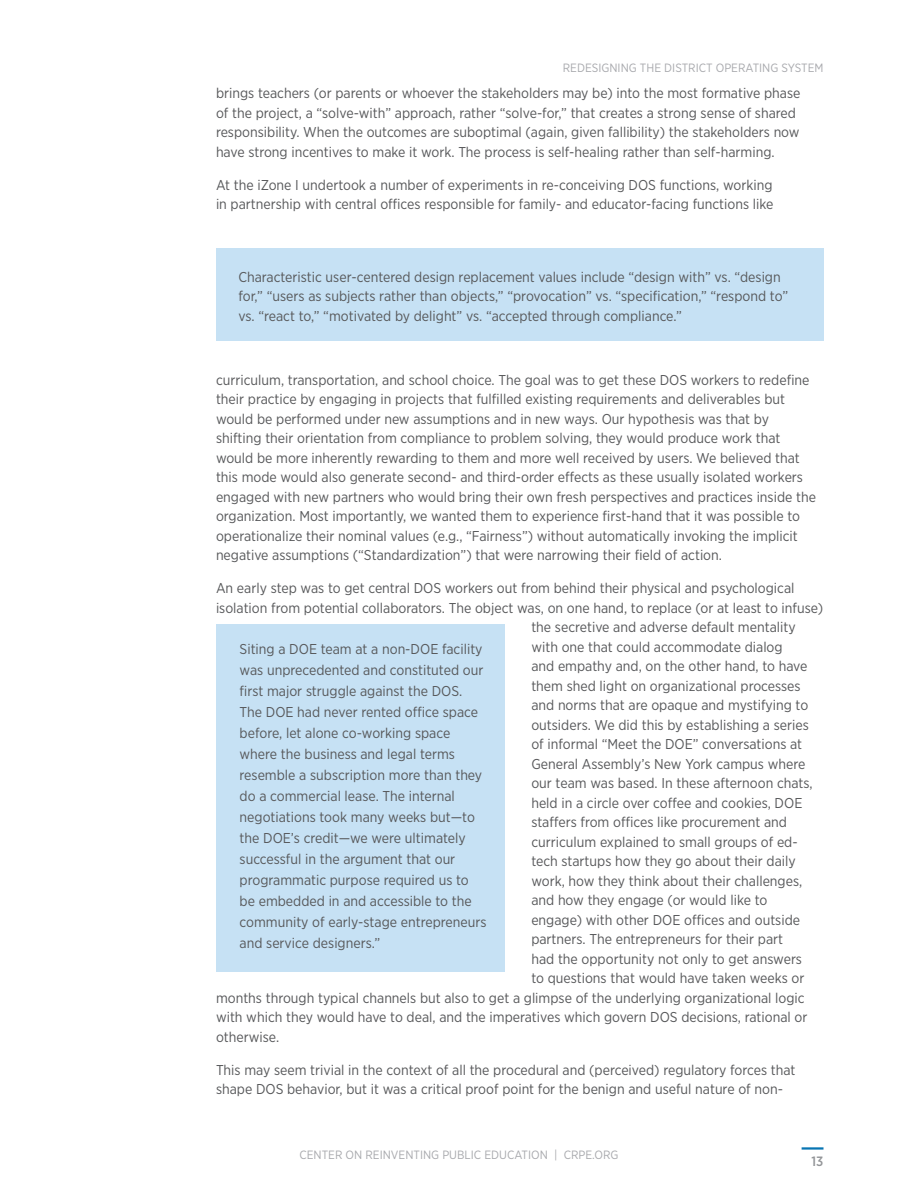
<style>
.page{position:relative;width:918px;height:1188px;background:#fff}
.page>*{position:absolute;margin:0;border:0;box-sizing:border-box;transform-origin:0 0}
.Body{font:14.25px/19.5px "Gotham Narrow";color:#57585a}
.box_style{font:14.25px/21px "Gotham Narrow";color:#57585a}
.t1{font:500 13.5px "Gotham Narrow";color:#939598}
.t2{font:12px "Gotham Narrow";color:#a8a9ad}
</style>
<div class="page">
<hr style="left:802px;top:1147px;width:22px;height:3px;background:#0875b3">
<div style="left:216px;top:624px;width:288px;height:348px;background:#c6e1f4"></div>
<div style="left:216px;top:248px;width:608px;height:93px;background:#c6e1f4"></div>
<p class="t2" style="left:563px;top:60px;width:262px">REDESIGNING THE DISTRICT OPERATING SYSTEM</p>
<p class="Body" style="left:216px;top:83px;width:586px">brings teachers (or parents or whoever the stakeholders may be) into the most formative phase of the project, a “solve-with” approach, rather “solve-for,” that creates a strong sense of shared responsibility. When the outcomes are suboptimal (again, given fallibility) the stakeholders now have strong incentives to make it work. The process is self-healing rather than self-harming.</p>
<p class="Body" style="left:216px;top:175px;width:559px">At the iZone I undertook a number of experiments in re-conceiving DOS functions, working in partnership with central offices responsible for family- and educator-facing functions like</p>
<p class="Body" style="left:238px;top:267px;width:552px">Characteristic user-centered design replacement values include “design with” vs. “design for,” “users as subjects rather than objects,” “provocation” vs. “specification,” “respond to” vs. “react to,” “motivated by delight” vs. “accepted through compliance.”</p>
<p class="Body" style="left:216px;top:370px;width:602px">curriculum, transportation, and school choice. The goal was to get these DOS workers to redefine their practice by engaging in projects that fulfilled existing requirements and deliverables but would be performed under new assumptions and in new ways. Our hypothesis was that by shifting their orientation from compliance to problem solving, they would produce work that would be more inherently rewarding to them and more well received by users. We believed that this mode would also generate second- and third-order effects as these usually isolated workers engaged with new partners who would bring their own fresh perspectives and practices inside the organization. Most importantly, we wanted them to experience first-hand that it was possible to operationalize their nominal values (e.g., “Fairness”) without automatically invoking the implicit negative assumptions (“Standardization”) that were narrowing their field of action.</p>
<p class="Body" style="left:216px;top:578px;width:580px">An early step was to get central DOS workers out from behind their physical and psychological</p>
<p class="Body" style="left:216px;top:598px;width:609px">isolation from potential collaborators. The object was, on one hand, to replace (or at least to infuse)</p>
<p class="Body" style="left:531px;top:617px;width:266px">the secretive and adverse default mentality</p>
<p class="Body" style="left:531px;top:637px;width:253px">with one that could accommodate dialog</p>
<p class="Body" style="left:531px;top:656px;width:278px">and empathy and, on the other hand, to have</p>
<p class="Body" style="left:531px;top:676px;width:271px">them shed light on organizational processes</p>
<p class="Body" style="left:531px;top:695px;width:278px">and norms that are opaque and mystifying to</p>
<p class="Body" style="left:531px;top:715px;width:279px">outsiders. We did this by establishing a series</p>
<p class="Body" style="left:531px;top:734px;width:272px">of informal “Meet the DOE” conversations at</p>
<p class="Body" style="left:531px;top:754px;width:276px">General Assembly’s New York campus where</p>
<p class="Body" style="left:531px;top:773px;width:283px">our team was based. In these afternoon chats,</p>
<p class="Body" style="left:531px;top:793px;width:273px">held in a circle over coffee and cookies, DOE</p>
<p class="Body" style="left:531px;top:812px;width:257px">staffers from offices like procurement and</p>
<p class="Body" style="left:531px;top:832px;width:268px">curriculum explained to small groups of ed-</p>
<p class="Body" style="left:531px;top:851px;width:266px">tech startups how they go about their daily</p>
<p class="Body" style="left:531px;top:871px;width:272px">work, how they think about their challenges,</p>
<p class="Body" style="left:531px;top:890px;width:238px">and how they engage (or would like to</p>
<p class="Body" style="left:531px;top:910px;width:270px">engage) with other DOE offices and outside</p>
<p class="Body" style="left:531px;top:929px;width:253px">partners. The entrepreneurs for their part</p>
<p class="Body" style="left:531px;top:949px;width:272px">had the opportunity not only to get answers</p>
<p class="Body" style="left:531px;top:968px;width:275px">to questions that would have taken weeks or</p>
<p class="Body" style="left:216px;top:988px;width:590px">months through typical channels but also to get a glimpse of the underlying organizational logic</p>
<p class="Body" style="left:216px;top:1007px;width:593px">with which they would have to deal, and the imperatives which govern DOS decisions, rational or</p>
<p class="Body" style="left:216px;top:1027px;width:65px">otherwise.</p>
<p class="Body" style="left:216px;top:1060px;width:581px">This may seem trivial in the context of all the procedural and (perceived) regulatory forces that shape DOS behavior, but it was a critical proof point for the benign and useful nature of non-</p>
<p class="box_style" style="left:240px;top:638px;width:248px">Siting a DOE team at a non-DOE facility was unprecedented and constituted our first major struggle against the DOS.<br>The DOE had never rented office space before, let alone co-working space where the business and legal terms resemble a subscription more than they do a commercial lease. The internal negotiations took many weeks but—to the DOE’s credit—we were ultimately successful in the argument that our programmatic purpose required us to be embedded in and accessible to the community of early-stage entrepreneurs and service designers.”</p>
<p class="t2" style="left:299px;top:1148px;width:321px">CENTER ON REINVENTING PUBLIC EDUCATION | CRPE.ORG</p>
<p class="t1" style="left:812px;top:1153px;width:13px">13</p>
</div>
